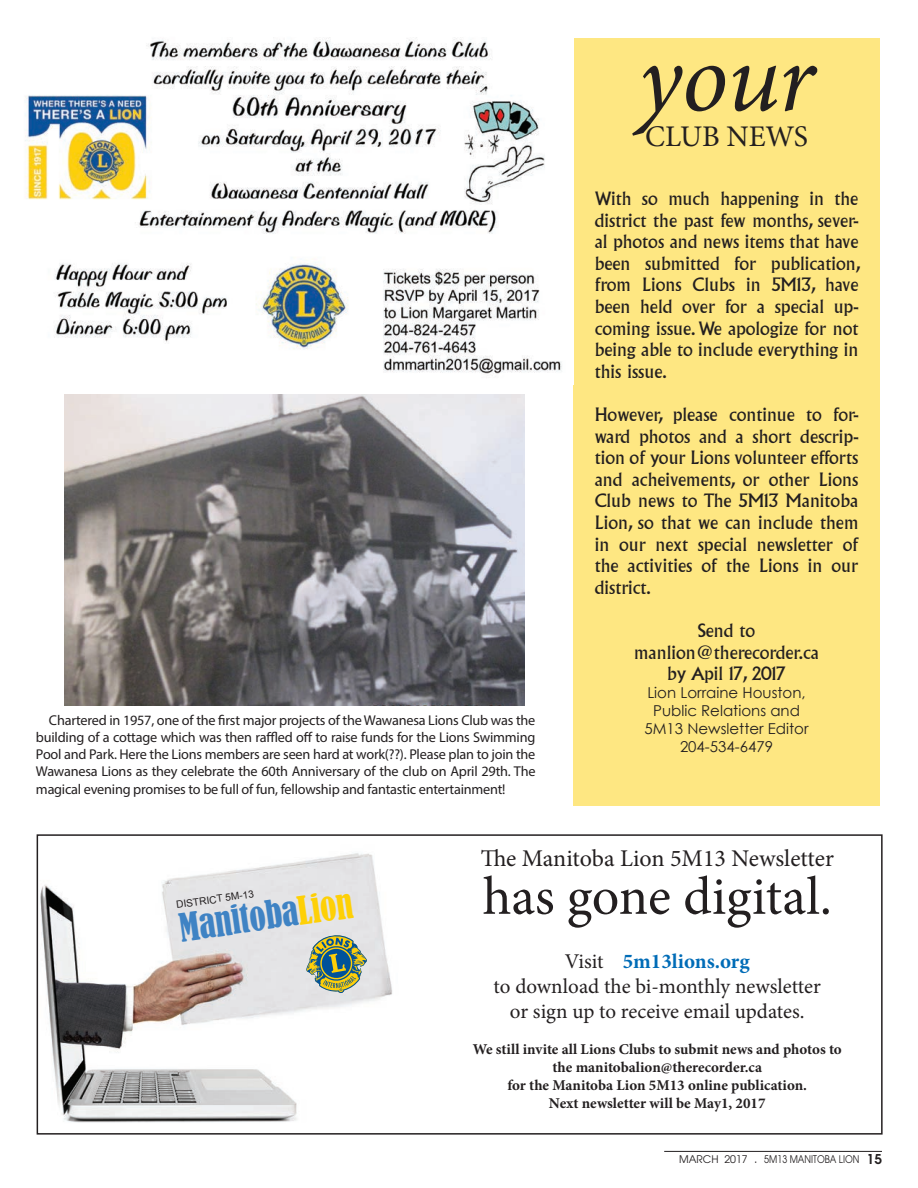
<style>
.page{position:relative;width:918px;height:1188px;background:#fff}
.page>*{position:absolute;margin:0;border:0;box-sizing:border-box;transform-origin:0 0}
.t1{font:italic 99px "Minion Pro";color:#231f20}
.t2{font:54px "Minion Pro";letter-spacing:-.005em;color:#231f20}
.t3{font:condensed 36.75px "Bernard";color:#3f83c4;scale:.92 1}
.t4{font:30px "Minion Pro";letter-spacing:-.005em;color:#231f20}
.t5{font:24px "Minion Pro";color:#231f20}
.t6{font:21px/25.2px "Minion Pro";color:#231f20;text-align:center}
.t7{font:18px/21.6px "Albertus";color:#231f20;text-align:justify}
.t8{font:700 15px/18px "Minion Pro";color:#231f20;text-align:center}
.t9{font:15px/18px "Century Gothic";color:#231f20;text-align:center}
.t10{font:14.25px/17.1px "Myriad Pro";letter-spacing:-.015em;color:#231f20;text-align:justify}
.t11{font:10.5px "Avant Garde";color:#231f20}
.t12{font:10.2px "Arial";color:#231f20}
.s1{color:#fed006}
.s2{font-weight:700;color:#006cb7}
.s3{font-size:12px}
.s4{font-weight:600;font-size:13.5px}
</style>
<div class="page">
<hr style="left:664px;top:1151px;width:218px;height:1px;background:#231f20">
<div style="left:573px;top:38px;width:307px;height:768px;background:#fee782"></div>
<img style="left:25px;top:37px;width:537px;height:337px">
<img style="left:64px;top:394px;width:461px;height:311px">
<img style="left:36px;top:834px;width:356px;height:301px">
<svg style="left:306px;top:934px;width:61px;height:59px;background:#97a684"></svg>
<div style="left:37px;top:834px;width:846px;height:301px;border:2px solid #231f20"></div>
<p class="t10" style="left:36px;top:712px;width:501px;text-indent:13px">Chartered in 1957, one of the first major projects of the Wawanesa Lions Club was the building of a cottage which was then raffled off to raise funds for the Lions Swimming Pool and Park. Here the Lions members are seen hard at work(??). Please plan to join the Wawanesa Lions as they celebrate the 60th Anniversary of the club on April 29th. The magical evening promises to be full of fun, fellowship and fantastic entertainment!</p>
<h1 class="t1" style="left:638px;top:11px;width:178px">your</h1>
<h3 class="t4" style="left:645px;top:117px;width:164px">CLUB NEWS</h3>
<p class="t7" style="left:595px;top:188px;width:267px">With so much happening in the district the past few months, sever&shy;al photos and news items that have been submitted for publication, from Lions Clubs in 5M13, have been held over for a special up&shy;coming issue. We apologize for not being able to include everything in this issue.</p>
<p class="t7" style="left:595px;top:404px;width:265px">However, please continue to for&shy;ward photos and a short descrip&shy;tion of your Lions volunteer efforts and acheivements, or other Lions Club news to The 5M13 Manitoba Lion, so that we can include them in our next special newsletter of the activities of the Lions in our district.</p>
<p class="t7" style="left:634px;top:620px;width:186px;text-align:center">Send to manlion@therecorder.ca by Apil 17, 2017</p>
<p class="t9" style="left:645px;top:684px;width:166px">Lion Lorraine Houston,<br>Public Relations and<br>5M13 Newsletter Editor<br>204-534-6479</p>
<p class="t12" style="left:175px;top:898px;width:80px;rotate:-8deg">DISTRICT 5M-13</p>
<h3 class="t3" style="left:177px;top:906px;width:192px;rotate:-8deg">Manitoba<span class="s1">Lion</span></h3>
<h3 class="t5" style="left:481px;top:842px;width:355px">The Manitoba Lion 5M13 Newsletter</h3>
<h2 class="t2" style="left:483px;top:860px;width:351px">has gone digital.</h2>
<p class="t6" style="left:494px;top:949px;width:329px">Visit <span class="s2">5m13lions.org<br></span>to download the bi-monthly newsletter or sign up to receive email updates.</p>
<p class="t8" style="left:473px;top:1040px;width:371px">We still invite all Lions Clubs to submit news and photos to the manitobalion@therecorder.ca<br>for the Manitoba Lion 5M13 online publication.<br>Next newsletter will be May1, 2017</p>
<p class="t11" style="left:679px;top:1153px;width:204px">MARCH 2017 <span class="s3">.</span> 5M13 MANITOBA LION <span class="s4">15</span></p>
</div>
